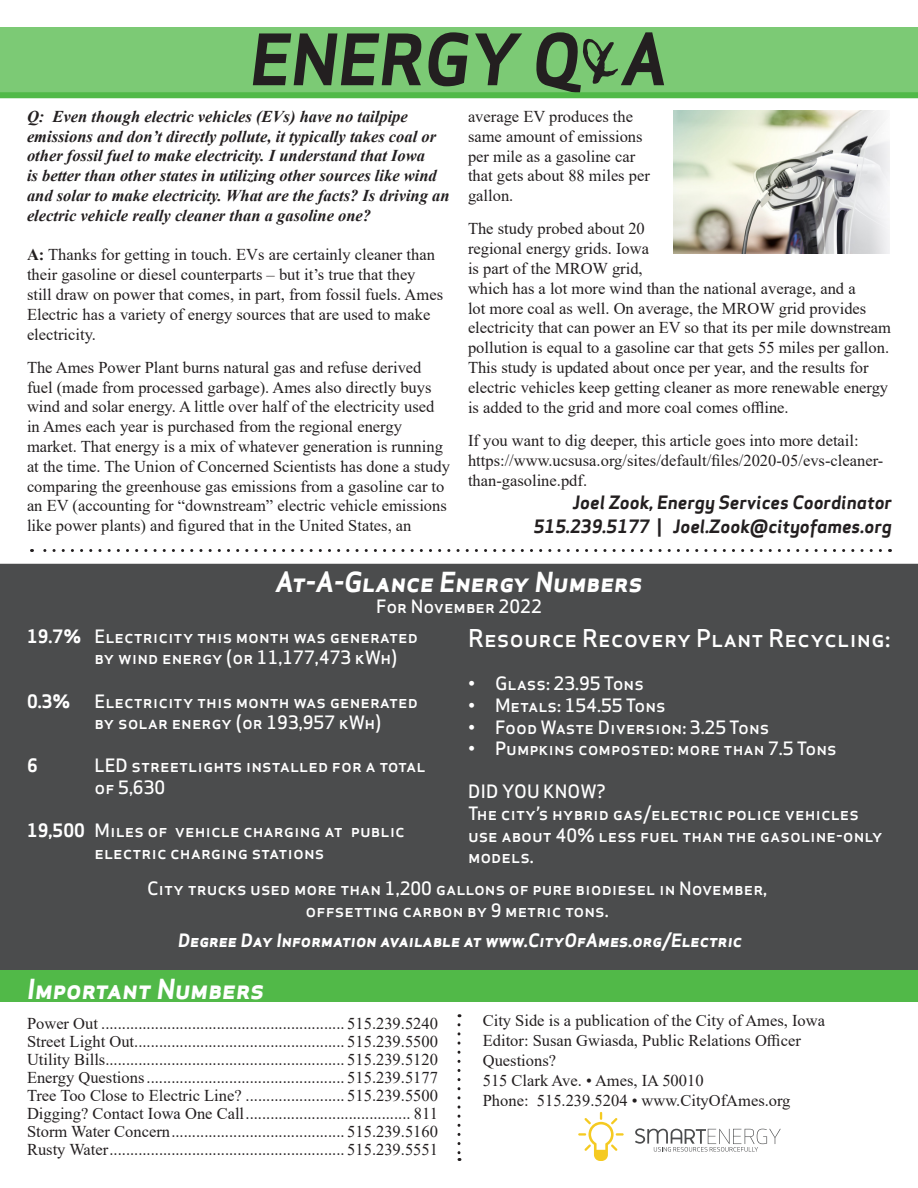
<style>
.page{position:relative;width:918px;height:1188px;background:#fff}
.page>*{position:absolute;margin:0;border:0;box-sizing:border-box;transform-origin:0 0}
.t1{font:italic 700 69px "Apex Sans";color:#231f20}
.t2{font:italic 700 27px "Apex Sans";color:#fff}
.t3{font:500 24px "Apex Sans";color:#fff}
.t4{font:500 18px/21.6px "Apex Sans";color:#fff}
.t5{font:italic 700 18px "Apex Sans";color:#231f20}
.t6{font:italic 700 18px "Apex Sans";color:#fff}
.t7{font:700 18px "Apex Sans";color:#fff}
.t8{font:16.5px/19.8px "Times New Roman";color:#231f20}
.t9{font:italic 700 16.5px/19.8px "Times New Roman";color:#231f20}
.s1{font-family:"Mistral";font-weight:400;font-style:normal}
.s2{font-weight:700}
.s3{font-style:normal}
</style>
<div class="page">
<svg style="left:32px;top:549px;width:848px;height:3px"></svg>
<div style="left:0;top:27px;width:918px;height:68px;background:#7cca75"></div>
<div style="left:0;top:92px;width:918px;height:6px;background:#51b948"></div>
<div style="left:0;top:564px;width:918px;height:406px;background:#4b4c4d"></div>
<div style="left:0;top:970px;width:918px;height:31px;background:#51b948"></div>
<svg style="left:578px;top:1112px;width:46px;height:49px"></svg>
<svg style="left:635px;top:1128px;width:146px;height:24px"></svg>
<svg style="left:458px;top:1025px;width:2px;height:136px"></svg>
<img style="left:674px;top:110px;width:216px;height:144px">
<p class="t1" style="left:250px;top:15px;width:419px">ENERGY Q<span class="s1">&amp;</span>A</p>
<p class="t9" style="left:27px;top:106px;width:424px">Q: Even though electric vehicles (EVs) have no tailpipe emissions and don’t directly pollute, it typically takes coal or other fossil fuel to make electricity. I understand that Iowa<br>is better than other states in utilizing other sources like wind and solar to make electricity. What are the facts? Is driving an electric vehicle really cleaner than a gasoline one?</p>
<p class="t8" style="left:27px;top:244px;width:418px"><span class="s2">A:</span> Thanks for getting in touch. EVs are certainly cleaner than their gasoline or diesel counterparts – but it’s true that they still draw on power that comes, in part, from fossil fuels. Ames Electric has a variety of energy sources that are used to make electricity.</p>
<p class="t8" style="left:27px;top:357px;width:424px">The Ames Power Plant burns natural gas and refuse derived fuel (made from processed garbage). Ames also directly buys wind and solar energy. A little over half of the electricity used in Ames each year is purchased from the regional energy market. That energy is a mix of whatever generation is running at the time. The Union of Concerned Scientists has done a study comparing the greenhouse gas emissions from a gasoline car to an EV (accounting for “downstream” electric vehicle emissions like power plants) and figured that in the United States, an</p>
<p class="t8" style="left:468px;top:106px;width:183px">average EV produces the same amount of emissions per mile as a gasoline car that gets about 88 miles per gallon.</p>
<p class="t8" style="left:468px;top:219px;width:425px">The study probed about 20<br>regional energy grids. Iowa<br>is part of the MROW grid,<br>which has a lot more wind than the national average, and a<br>lot more coal as well. On average, the MROW grid provides electricity that can power an EV so that its per mile downstream pollution is equal to a gasoline car that gets 55 miles per gallon.<br>This study is updated about once per year, and the results for electric vehicles keep getting cleaner as more renewable energy is added to the grid and more coal comes offline.</p>
<p class="t8" style="left:468px;top:430px;width:417px">If you want to dig deeper, this article goes into more detail: https://www.ucsusa.org/sites/default/files/2020-05/evs-cleaner&shy;than-gasoline.pdf.</p>
<p class="t5" style="left:573px;top:490px;width:321px">Joel Zook, Energy Services Coordinator</p>
<p class="t5" style="left:534px;top:514px;width:360px">515.239.5177 <span class="s3">|</span> Joel.Zook@cityofames.org</p>
<p class="t2" style="left:275px;top:564px;width:369px">At-A-Glance Energy Numbers</p>
<p class="t4" style="left:376px;top:593px;width:167px">For November 2022</p>
<p class="t4" style="left:94px;top:623px;width:325px;text-indent:-68px"><span class="s2">19.7%</span> Electricity this month was generated by wind energy (or 11,177,473 kWh)</p>
<p class="t7" style="left:27px;top:689px;width:45px">0.3%</p>
<p class="t4" style="left:94px;top:688px;width:325px">Electricity this month was generated by solar energy (or 193,957 kWh)</p>
<p class="t7" style="left:27px;top:754px;width:12px">6</p>
<p class="t4" style="left:94px;top:753px;width:333px">LED streetlights installed for a total of 5,630</p>
<p class="t4" style="left:27px;top:817px;width:379px"><span class="s2">19,500</span> Miles of vehicle charging at public</p>
<p class="t4" style="left:94px;top:839px;width:231px">electric charging stations</p>
<p class="t3" style="left:468px;top:617px;width:424px">Resource Recovery Plant Recycling:</p>
<p class="t4" style="left:468px;top:671px;width:177px">• Glass: 23.95 Tons</p>
<p class="t4" style="left:468px;top:692px;width:199px">• Metals: 154.55 Tons</p>
<p class="t4" style="left:468px;top:714px;width:303px">• Food Waste Diversion: 3.25 Tons</p>
<p class="t4" style="left:468px;top:736px;width:370px">• Pumpkins composted: more than 7.5 Tons</p>
<p class="t4" style="left:468px;top:779px;width:416px">DID YOU KNOW?<br>The city’s hybrid gas/electric police vehicles use about 40% less fuel than the gasoline-only models.</p>
<p class="t4" style="left:147px;top:876px;width:622px;text-align:center">City trucks used more than 1,200 gallons of pure biodiesel in November, offsetting carbon by 9 metric tons.</p>
<p class="t6" style="left:178px;top:929px;width:566px">Degree Day Information available at www.CityOfAmes.org/Electric</p>
<p class="t2" style="left:27px;top:972px;width:239px">Important Numbers</p>
<p class="t8" style="left:27px;top:1013px;width:412px">Power Out ........................................................... 515.239.5240</p>
<p class="t8" style="left:27px;top:1031px;width:412px">Street Light Out................................................... 515.239.5500</p>
<p class="t8" style="left:27px;top:1049px;width:412px">Utility Bills.......................................................... 515.239.5120</p>
<p class="t8" style="left:27px;top:1067px;width:412px">Energy Questions................................................ 515.239.5177</p>
<p class="t8" style="left:27px;top:1085px;width:412px">Tree Too Close to Electric Line? ........................ 515.239.5500</p>
<p class="t8" style="left:27px;top:1103px;width:413px">Digging? Contact Iowa One Call........................................ 811</p>
<p class="t8" style="left:27px;top:1121px;width:412px">Storm Water Concern.......................................... 515.239.5160</p>
<p class="t8" style="left:27px;top:1139px;width:412px">Rusty Water......................................................... 515.239.5551</p>
<p class="t8" style="left:483px;top:1010px;width:344px">City Side is a publication of the City of Ames, Iowa</p>
<p class="t8" style="left:483px;top:1030px;width:320px">Editor: Susan Gwiasda, Public Relations Officer</p>
<p class="t8" style="left:483px;top:1050px;width:75px">Questions?</p>
<p class="t8" style="left:483px;top:1070px;width:222px">515 Clark Ave. • Ames, IA 50010</p>
<p class="t8" style="left:483px;top:1090px;width:309px">Phone: 515.239.5204 • www.CityOfAmes.org</p>
</div>
